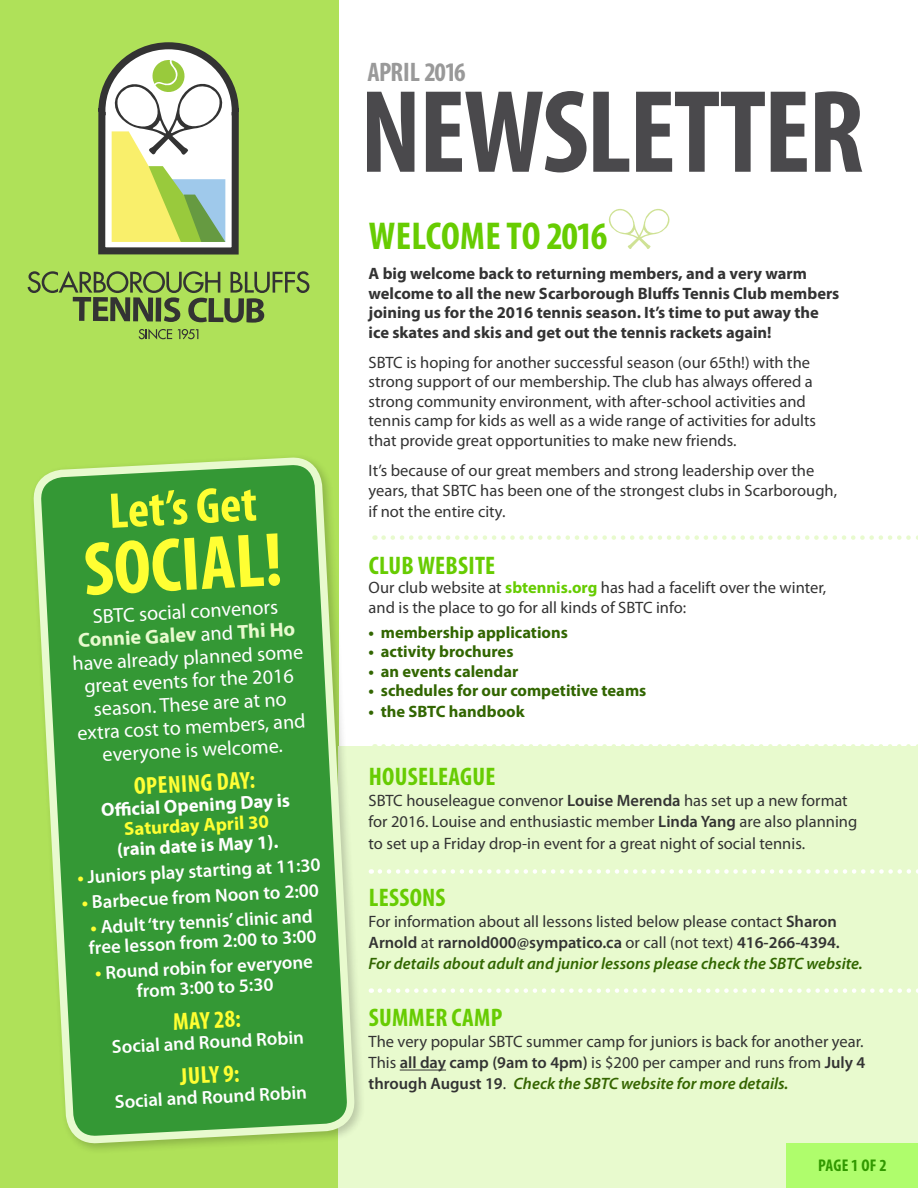
<style>
.page{position:relative;width:918px;height:1188px;background:#fff}
.page>*{position:absolute;margin:0;border:0;box-sizing:border-box;transform-origin:0 0}
.t1{font:700 condensed 118.8px "Myriad Pro";letter-spacing:-.02em;color:#4a494c}
.t2{font:700 condensed 76.8px "Myriad Pro";color:#ff3}
.t3{font:700 condensed 50.55px "Myriad Pro";color:#ff3}
.t4{font:700 condensed 39px "Myriad Pro";letter-spacing:.005em;color:#67cc02}
.t5{font:700 condensed 26.85px "Myriad Pro";letter-spacing:-.03em;color:#999}
.t6{font:700 condensed 25.5px "Myriad Pro";letter-spacing:.01em;color:#67cc02}
.t7{font:700 condensed 24.6px "Myriad Pro";color:#ffff35}
.t8{font:700 condensed 24.6px "Myriad Pro";color:#ffff31}
.t9{font:700 condensed 24.6px "Myriad Pro";color:#fffe33}
.t10{font:20.25px/23.1px "Myriad Pro";color:#fffeff;text-align:center}
.t11{font:600 18.75px/20.2px "Myriad Pro";color:#fffeff}
.t12{font:700 18.75px "Myriad Pro";color:#fffeff}
.t13{font:700 18.75px "Myriad Pro";color:#feff33}
.t14{font:700 condensed 17.1px "Myriad Pro";color:#329900}
.t15{font:16.5px/19.5px "Myriad Pro";color:#333}
.t16{font:700 16.5px/19.5px "Myriad Pro";color:#333}
.t17{font:700 16.5px "Myriad Pro";color:#326602}
.s1{font-weight:700;color:#e8face}
.s2{font-weight:700;color:#feff33}
.s3{font-weight:700;color:#67cc02}
.s4{font-weight:600}
.s5{font-weight:600;font-style:italic;color:#316600}
.s6{font-weight:600;font-style:italic;color:#356500}
</style>
<div class="page">
<div style="left:0;top:0;width:339px;height:1188px;background:#afe159"></div>
<div style="left:339px;top:746px;width:579px;height:442px;background:#e8face"></div>
<svg style="left:28px;top:271px;width:8px;height:22px"></svg>
<svg style="left:98px;top:42px;width:141px;height:157px;background:#c8d0ad"></svg>
<hr style="left:400px;top:1070px;width:46px;height:1px;background:#333">
<div style="left:29px;top:453px;width:337px;height:702px;background:#000;opacity:.2"></div>
<svg style="left:36px;top:199px;width:316px;height:989px"></svg>
<div style="left:787px;top:1143px;width:131px;height:45px;background:#affd6c"></div>
<svg style="left:384px;top:535px;width:534px;height:5px"></svg>
<svg style="left:384px;top:744px;width:534px;height:2px"></svg>
<svg style="left:380px;top:869px;width:538px;height:5px"></svg>
<svg style="left:380px;top:988px;width:538px;height:5px"></svg>
<svg style="left:609px;top:209px;width:60px;height:40px"></svg>
<h3 class="t3" style="left:107px;top:480px;width:150px;rotate:-3deg">LET’S GET</h3>
<h2 class="t2" style="left:81px;top:522px;width:200px;rotate:-3deg">SOC IAL!</h2>
<p class="t10" style="left:69px;top:606px;width:233px;rotate:-3deg">SBTC social convenors<br><span class="s1">Connie Galev</span> and <span class="s1">Thi Ho </span>have already planned some great events for the 2016 season. These are at no extra cost to members, and everyone is welcome.</p>
<h3 class="t7" style="left:133px;top:771px;width:13px;rotate:-3deg">OPENIN</h3>
<h3 class="t7" style="left:200px;top:767px;width:56px;rotate:-3deg">G DAY:</h3>
<p class="t12" style="left:100px;top:798px;width:191px;rotate:-3deg">Offi cial Opening Day is</p>
<p class="t13" style="left:124px;top:817px;width:146px;rotate:-3deg">Saturday April 30</p>
<p class="t12" style="left:116px;top:837px;width:163px;rotate:-3deg">(rain date is May 1).</p>
<p class="t11" style="left:77px;top:867px;width:245px;rotate:-3deg"><span class="s2">•</span> Juniors play starting at 11:30</p>
<p class="t11" style="left:81px;top:892px;width:239px;rotate:-3deg"><span class="s2">•</span> Barbecue from Noon to 2:00</p>
<p class="t11" style="left:87px;top:917px;width:229px;rotate:-3deg"><span class="s2">•</span> Adult ‘try tennis’ clinic and free lesson from 2:00 to 3:00</p>
<p class="t11" style="left:95px;top:962px;width:219px;text-align:center;rotate:-3deg"><span class="s2">•</span> Round robin for everyone from 3:00 to 5:30</p>
<h3 class="t8" style="left:172px;top:1006px;width:69px;rotate:-3deg">MA Y 28:</h3>
<p class="t11" style="left:111px;top:1037px;width:194px;rotate:-3deg">Social and Round Robin</p>
<h3 class="t9" style="left:179px;top:1061px;width:61px;rotate:-3deg">JULY 9:</h3>
<p class="t11" style="left:114px;top:1091px;width:194px;rotate:-3deg">Social and Round Robin</p>
<h3 class="t5" style="left:368px;top:55px;width:100px">APRIL 2016</h3>
<h1 class="t1" style="left:360px;top:58px;width:505px">NEWSLETTER</h1>
<h3 class="t4" style="left:369px;top:211px;width:240px">WELCOME TO 2016</h3>
<p class="t16" style="left:369px;top:263px;width:472px">A big welcome back to returning members, and a very warm welcome to all the new Scarborough Bluffs Tennis Club members joining us for the 2016 tennis season. It’s time to put away the ice skates and skis and get out the tennis rackets again!</p>
<p class="t15" style="left:369px;top:352px;width:449px">SBTC is hoping for another successful season (our 65th!) with the strong support of our membership. The club has always offered a strong community environment, with after-school activities and tennis camp for kids as well as a wide range of activities for adults that provide great opportunities to make new friends.</p>
<p class="t15" style="left:369px;top:461px;width:470px">It’s because of our great members and strong leadership over the years, that SBTC has been one of the strongest clubs in Scarborough,</p>
<p class="t15" style="left:369px;top:501px;width:138px">if not the entire city.</p>
<h3 class="t6" style="left:369px;top:549px;width:109px">CLUB WEBSITE</h3>
<p class="t15" style="left:369px;top:578px;width:459px">Our club website at <span class="s3">sbtennis.org</span> has had a facelift over the winter, and is the place to go for all kinds of SBTC info:</p>
<p class="t17" style="left:369px;top:621px;width:201px">• membership applications</p>
<p class="t17" style="left:369px;top:641px;width:146px">• activity brochures</p>
<p class="t17" style="left:369px;top:660px;width:151px">• an events calendar</p>
<p class="t17" style="left:369px;top:680px;width:279px">• schedules for our competitive teams</p>
<p class="t17" style="left:369px;top:701px;width:158px">• the SBTC handbook</p>
<h3 class="t6" style="left:369px;top:760px;width:51px">HOUSELEA</h3>
<h3 class="t6" style="left:460px;top:760px;width:35px">GUE</h3>
<p class="t15" style="left:369px;top:790px;width:490px;line-height:21px">SBTC houseleague convenor <span class="s4">Louise Merenda</span> has set up a new format for 2016. Louise and enthusiastic member <span class="s4">Linda Yang</span> are also planning</p>
<p class="t15" style="left:369px;top:834px;width:438px">to set up a Friday drop-in event for a great night of social tennis.</p>
<h3 class="t6" style="left:369px;top:882px;width:66px">LESSONS</h3>
<p class="t15" style="left:369px;top:911px;width:496px;line-height:21px">For information about all lessons listed below please contact <span class="s4">Sharon<br>Arnold</span> at <span class="s4">rarnold000@sympatico.ca</span> or call (not text) <span class="s4">416-266-4394.<br></span><span class="s5">For details about adult and junior lessons please check the SBTC website.</span></p>
<h3 class="t6" style="left:369px;top:1002px;width:133px">SUMMER CAMP</h3>
<p class="t15" style="left:369px;top:1031px;width:498px;line-height:21px;text-align:justify">The very popular SBTC summer camp for juniors is back for another year.<br>This <span class="s4">all day camp (9am to 4pm)</span> is $200 per camper and runs from <span class="s4">July 4 through August 19</span>. <span class="s6">Check the SBTC website for more details.</span></p>
<p class="t14" style="left:818px;top:1155px;width:70px">PAGE 1 OF 2</p>
</div>
